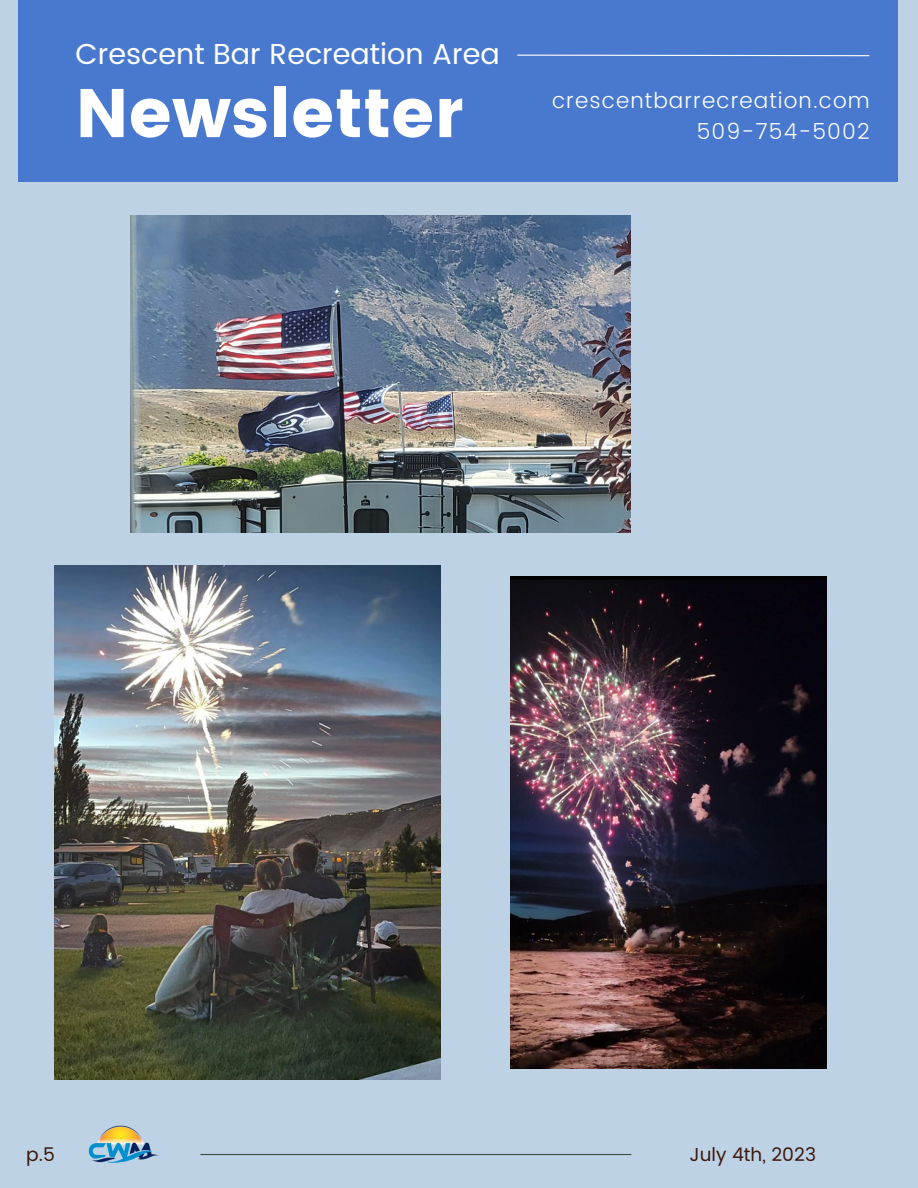
<style>
.page{position:relative;width:918px;height:1188px;background:#bed2e6}
.page>*{position:absolute;margin:0;border:0;box-sizing:border-box;transform-origin:0 0}
.t1{font:68.4px "Poppins";color:#fff}
.t2{font:28.8px "Poppins";color:#fff}
.t3{font:300 21.9px "Poppins";letter-spacing:.05em;color:#fff}
.t4{font:18.75px "Poppins";color:#3c1a0c}
</style>
<div class="page">
<div style="left:18px;top:0;width:880px;height:181px;background:#4879cf"></div>
<svg style="left:517px;top:54px;width:353px;height:3px"></svg>
<hr style="left:200px;top:1154px;width:431px;height:1px;background:#3e4e40">
<img style="left:88px;top:1125px;width:71px;height:38px">
<img style="left:130px;top:215px;width:501px;height:317px">
<img style="left:54px;top:566px;width:386px;height:514px">
<img style="left:510px;top:577px;width:317px;height:491px">
<p class="t2" style="left:75px;top:37px;width:426px">Crescent Bar Recreation Area</p>
<p class="t1" style="left:75px;top:74px;width:389px">Newsletter</p>
<p class="t3" style="left:552px;top:88px;width:319px">crescentbarrecreation.com</p>
<p class="t3" style="left:697px;top:119px;width:175px">509-754-5002</p>
<p class="t4" style="left:26px;top:1143px;width:30px">p.5</p>
<p class="t4" style="left:690px;top:1143px;width:128px">July 4th, 2023</p>
</div>
